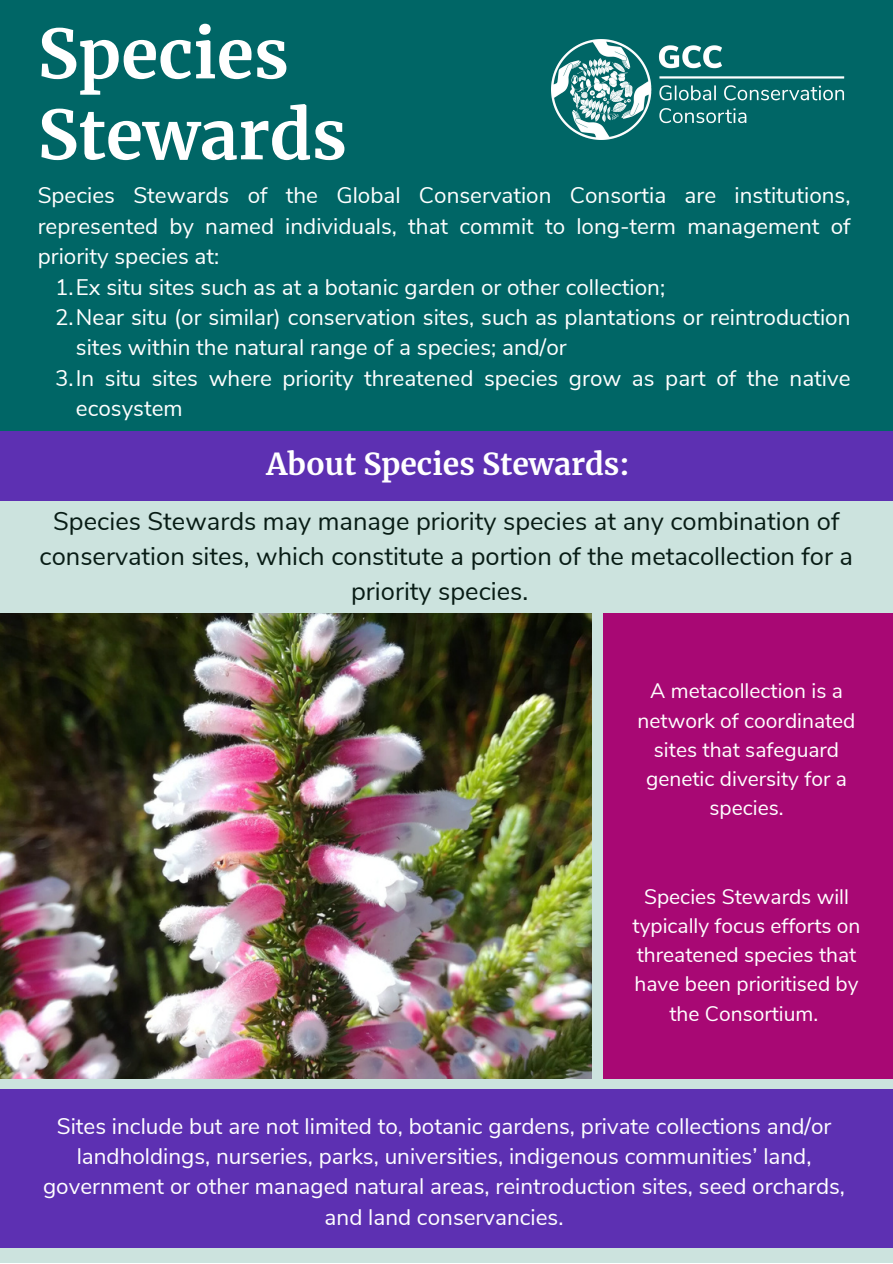
<style>
.page{position:relative;width:893px;height:1264px;background:#fff}
.page>*{position:absolute;margin:0;border:0;box-sizing:border-box;transform-origin:0 0}
.t1{font:700 67.5px "Merriweather";color:#fff}
.t2{font:700 30px "Merriweather";color:#fff}
.t3{font:25.5px/34.8px "Nunito Sans";color:#081c15;text-align:center}
.t4{font:22.5px/30.3px "Nunito Sans";color:#fff}
.t5{font:21px/29.2px "Nunito Sans";color:#fff;text-align:center}
</style>
<div class="page">
<div style="left:0;top:0;width:892px;height:1262px;background:#cce3de"></div>
<div style="left:602px;top:613px;width:290px;height:465px;background:#a80874"></div>
<img style="left:0;top:613px;width:591px;height:465px">
<div style="left:0;top:0;width:892px;height:492px;background:#066"></div>
<img style="left:551px;top:39px;width:294px;height:100px">
<div style="left:0;top:431px;width:892px;height:69px;background:#5d30b2"></div>
<div style="left:0;top:1089px;width:892px;height:159px;background:#5d30b2"></div>
<p class="t1" style="left:38px;top:12px;width:253px">Species</p>
<p class="t1" style="left:38px;top:93px;width:311px">Stewards</p>
<p class="t4" style="left:38px;top:181px;width:814px;text-align:justify">Species Stewards of the Global Conservation Consortia are institutions, represented by named individuals, that commit to long-term management of priority species at:</p>
<p class="t4" style="left:55px;top:272px;width:611px">1.Ex situ sites such as at a botanic garden or other collection;</p>
<p class="t4" style="left:76px;top:302px;width:776px;text-indent:-21px">2.Near situ (or similar) conservation sites, such as plantations or reintroduction sites within the natural range of a species; and/or</p>
<p class="t4" style="left:76px;top:363px;width:776px;text-indent:-21px">3.In situ sites where priority threatened species grow as part of the native ecosystem</p>
<p class="t2" style="left:266px;top:445px;width:365px">About Species Stewards:</p>
<p class="t3" style="left:40px;top:504px;width:815px">Species Stewards may manage priority species at any combination of conservation sites, which constitute a portion of the metacollection for a priority species.</p>
<p class="t5" style="left:637px;top:677px;width:219px">A metacollection is a network of coordinated sites that safeguard genetic diversity for a species.</p>
<p class="t5" style="left:632px;top:882px;width:229px">Species Stewards will typically focus efforts on threatened species that have been prioritised by the Consortium.</p>
<p class="t4" style="left:43px;top:1111px;width:803px;text-align:center">Sites include but are not limited to, botanic gardens, private collections and/or landholdings, nurseries, parks, universities, indigenous communities’ land, government or other managed natural areas, reintroduction sites, seed orchards, and land conservancies.</p>
</div>
